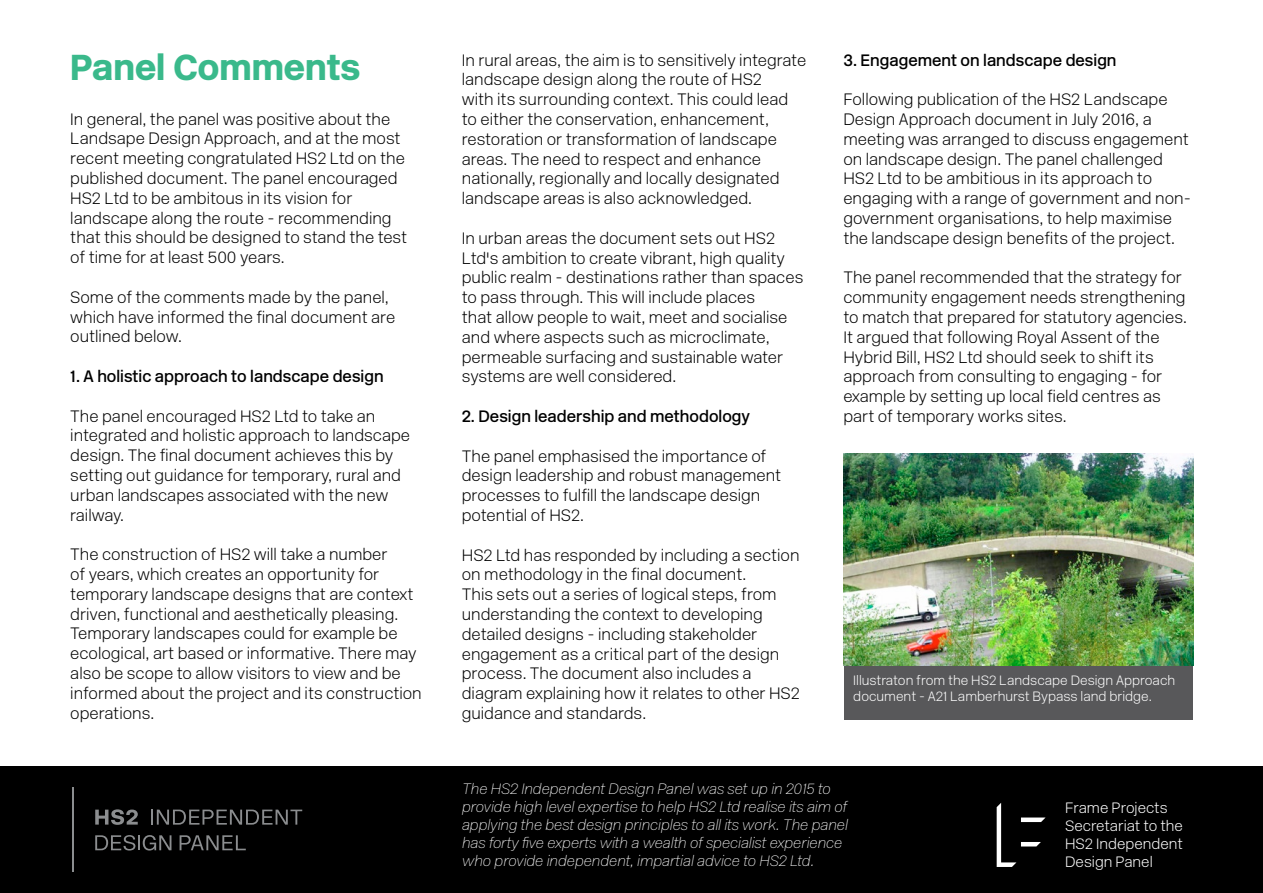
<style>
.page{position:relative;width:1263px;height:893px;background:#fff}
.page>*{position:absolute;margin:0;border:0;box-sizing:border-box;transform-origin:0 0}
.t1{font:900 36px "New Rail Alphabet";color:#3ab98b}
.t2{font:16.5px/19.8px "New Rail Alphabet White";color:#000}
.t3{font:500 16.5px "New Rail Alphabet";color:#000}
.t4{font:italic 15px/18px "New Rail Alphabet Off White";color:#fff}
.t5{font:15px/18px "New Rail Alphabet White";color:#fff}
.t6{font:13.5px/16.2px "New Rail Alphabet White";color:#fff}
</style>
<div class="page">
<div style="left:0;top:767px;width:1263px;height:126px;background:#000"></div>
<svg style="left:95px;top:809px;width:43px;height:16px"></svg>
<svg style="left:95px;top:835px;width:76px;height:15px"></svg>
<svg style="left:180px;top:835px;width:66px;height:15px"></svg>
<hr style="left:72px;top:788px;width:2px;height:84px;background:#8b8d8f">
<svg style="left:151px;top:810px;width:151px;height:15px"></svg>
<svg style="left:997px;top:803px;width:48px;height:64px"></svg>
<img style="left:844px;top:454px;width:349px;height:212px">
<div style="left:844px;top:666px;width:349px;height:53px;background:#58585a"></div>
<h1 class="t1" style="left:70px;top:43px;width:292px">Panel Comments</h1>
<p class="t2" style="left:70px;top:109px;width:338px">In general, the panel was positive about the Landsape Design Approach, and at the most recent meeting congratulated HS2 Ltd on the published document. The panel encouraged HS2 Ltd to be ambitous in its vision for landscape along the route - recommending that this should be designed to stand the test of time for at least 500 years.</p>
<p class="t2" style="left:70px;top:287px;width:326px">Some of the comments made by the panel, which have informed the final document are outlined below.</p>
<p class="t3" style="left:70px;top:365px;width:315px">A1. holistic approach to landscape design</p>
<p class="t2" style="left:70px;top:406px;width:341px">The panel encouraged HS2 Ltd to take an integrated and holistic approach to landscape design. The final document achieves this by setting out guidance for temporary, rural and urban landscapes associated with the new railway.</p>
<p class="t2" style="left:70px;top:544px;width:353px">The construction of HS2 will take a number<br>of years, which creates an opportunity for temporary landscape designs that are context driven, functional and aesthetically pleasing.<br>Temporary landscapes could for example be ecological, art based or informative. There may also be scope to allow visitors to view and be informed about the project and its construction operations.</p>
<p class="t2" style="left:462px;top:50px;width:346px">In rural areas, the aim is to sensitively integrate landscape design along the route of HS2<br>with its surrounding context. This could lead to either the conservation, enhancement, restoration or transformation of landscape areas. The need to respect and enhance nationally, regionally and locally designated landscape areas is also acknowledged.</p>
<p class="t2" style="left:462px;top:228px;width:343px">In urban areas the document sets out HS2<br>Ltd s' ambition to create vibrant, high quality public realm - destinations rather than spaces to pass through. This will include places<br>that allow people to wait, meet and socialise and where aspects such as microclimate, permeable surfacing and sustainable water systems are well considered.</p>
<p class="t3" style="left:462px;top:405px;width:290px">2. Design leadership and methodology</p>
<p class="t2" style="left:462px;top:446px;width:321px">The panel emphasised the importance of design leadership and robust management processes to fulfill the landscape design potential of HS2.</p>
<p class="t2" style="left:462px;top:545px;width:340px">HS2 Ltd has responded by including a section on methodology in the final document.<br>This sets out a series of logical steps, from understanding the context to developing detailed designs - including stakeholder engagement as a critical part of the design process. The document also includes a diagram explaining how it relates to other HS2 guidance and standards.</p>
<p class="t3" style="left:843px;top:49px;width:275px">3. Engagement on landscape design</p>
<p class="t2" style="left:843px;top:89px;width:347px">Following publication of the HS2 Landscape Design Approach document in July 2016, a meeting was arranged to discuss engagement on landscape design. The panel challenged HS2 Ltd to be ambitious in its approach to</p>
<p class="t2" style="left:843px;top:208px;width:330px">government organisations to, help maximise</p>
<p class="t2" style="left:843px;top:188px;width:349px">engaging with a range of government and non-</p>
<p class="t2" style="left:843px;top:228px;width:333px">the landscape design benefits of the project.</p>
<p class="t2" style="left:843px;top:267px;width:345px">The panel recommended that the strategy for community engagement needs strengthening to match that prepared for statutory agencies.<br>It argued that following Royal Assent of the Hybrid Bill, HS2 Ltd should seek to shift its approach from consulting to engaging - for example by setting up local field centres as part of temporary works sites.</p>
<p class="t6" style="left:853px;top:672px;width:323px">Illustraton from the HS2 Landscape Design Approach document A- 21 Lamberhurst Bypass land bridge.</p>
<p class="t4" style="left:462px;top:780px;width:387px">The HS2 Independent Design Panel was set up in 2015 to provide high level expertise to help HS2 Ltd realise its aim of applying the best design principles to all its work. The panel has forty five experts with a wealth of specialist experience who provide independent, impartial advice to HS2 Ltd.</p>
<p class="t5" style="left:1065px;top:799px;width:119px">Frame Projects<br>Secretariat to the<br>HS2 Independent<br>Design Panel</p>
</div>
